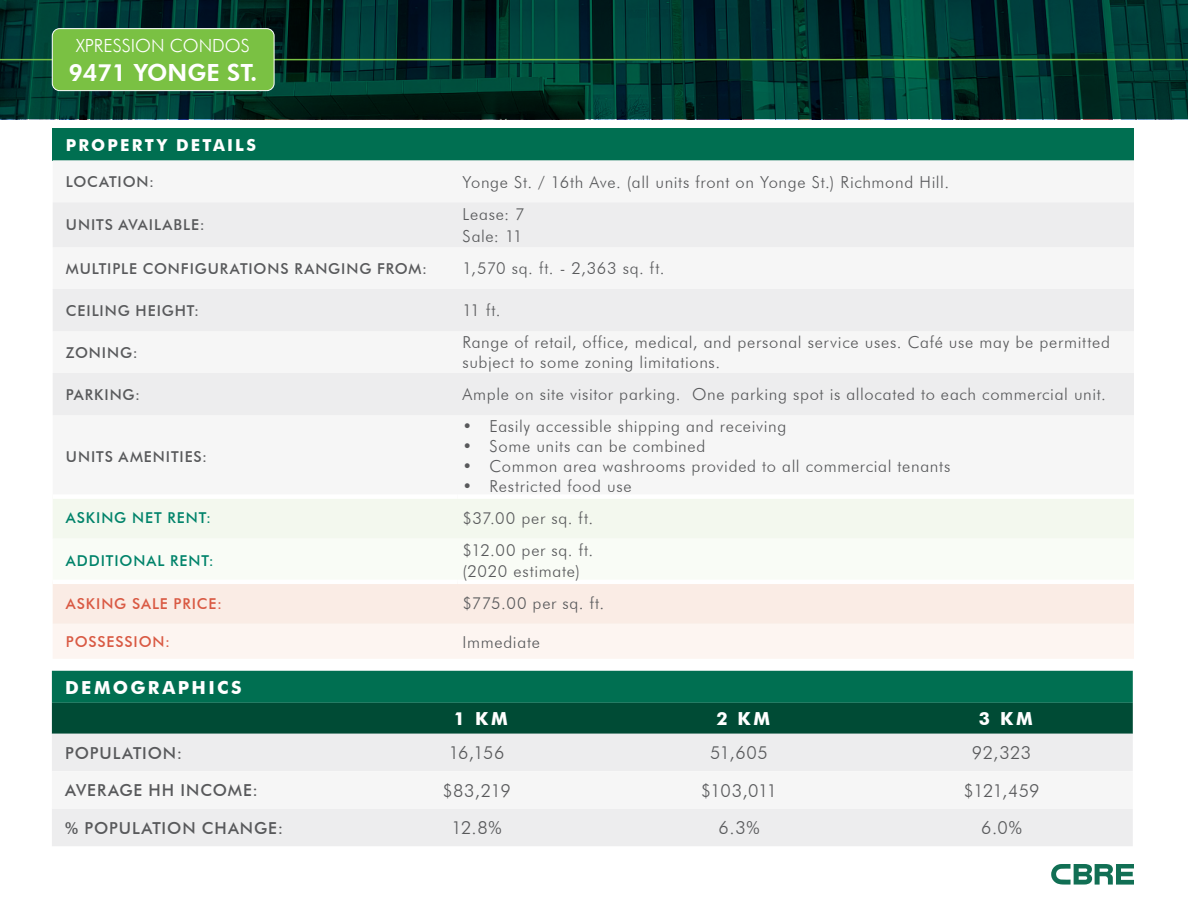
<style>
.page{position:relative;width:1188px;height:918px;background:#fff}
.page>*{position:absolute;margin:0;border:0;box-sizing:border-box;transform-origin:0 0}
.t1{font:800 23.7px "Futura BT";color:#fff}
.t2{font:300 18.15px "Futura BT";color:#fff}
.t3{font:300 18px "Futura BT";letter-spacing:-.02em;color:#58595b}
.t4{font:700 18px "Futura BT";letter-spacing:.13em;color:#fff}
.t5{font:300 16.5px/22.5px "Futura BT";letter-spacing:.04em;color:#58595b}
.t6{font:500 16.5px "Futura BT";letter-spacing:.055em;color:#58595b}
.t7{font:700 16.5px "Futura BT";letter-spacing:.135em;color:#fff}
.t8{font:500 15px "Futura BT";letter-spacing:.06em;color:#58595b}
.t9{font:500 15px "Futura BT";letter-spacing:.06em;color:#00836a}
.t10{font:500 15px "Futura BT";letter-spacing:.055em;color:#d95943}
</style>
<div class="page">
<svg style="left:1051px;top:864px;width:83px;height:21px"></svg>
<img style="left:0;top:0;width:1188px;height:119px">
<hr style="left:0;top:59px;width:1188px;height:1px;background:#7ac143">
<div style="left:52px;top:29px;width:222px;height:62px;background:#7ac143;border-radius:7px"></div>
<div style="left:52px;top:28px;width:223px;height:63px;border:1px solid #fff;border-radius:7px"></div>
<div style="left:53px;top:128px;width:1081px;height:32px;background:#006f51"></div>
<svg style="left:53px;top:202px;width:1081px;height:213px;fill:#ededee"></svg>
<div style="left:53px;top:499px;width:1081px;height:40px;background:#f3f8ee"></div>
<div style="left:53px;top:584px;width:1081px;height:40px;background:#faece5"></div>
<div style="left:53px;top:624px;width:1081px;height:35px;background:#fdf5f1"></div>
<svg style="left:52px;top:671px;width:1081px;height:63px;background:#025e44"></svg>
<div style="left:52px;top:734px;width:1081px;height:112px;background:#ededee"></div>
<div style="left:52px;top:771px;width:1081px;height:38px;background:#f6f6f6"></div>
<p class="t2" style="left:76px;top:35px;width:175px">XPRESSION CONDOS</p>
<h1 class="t1" style="left:68px;top:58px;width:191px">9471 YONGE ST.</h1>
<p class="t7" style="left:66px;top:135px;width:192px">PROPERTY DETAILS</p>
<p class="t8" style="left:66px;top:173px;width:90px">LOCATION:</p>
<p class="t5" style="left:463px;top:170px;width:488px">Yonge St. / 16th Ave. (all units front on Yonge St.) Richmond Hill.</p>
<p class="t8" style="left:66px;top:216px;width:140px">UNITS AVAILABLE:</p>
<p class="t5" style="left:463px;top:202px;width:64px">Lease: 7<br>Sale: 11</p>
<p class="t8" style="left:66px;top:259px;width:363px">MULTIPLE CONFIGURATIONS RANGING FROM:</p>
<p class="t5" style="left:463px;top:257px;width:203px">1,570 sq. ft. - 2,363 sq. ft.</p>
<p class="t8" style="left:66px;top:301px;width:135px">CEILING HEIGHT:</p>
<p class="t5" style="left:463px;top:299px;width:40px">11 ft.</p>
<p class="t8" style="left:66px;top:343px;width:73px">ZONING:</p>
<p class="t5" style="left:463px;top:332px;width:649px;line-height:19.8px">Range of retail, office, medical, and personal service uses. Café use may be permitted subject to some zoning limitations.</p>
<p class="t8" style="left:66px;top:385px;width:76px">PARKING:</p>
<p class="t5" style="left:463px;top:383px;width:645px">Ample on site visitor parking. One parking spot is allocated to each commercial unit.</p>
<p class="t8" style="left:66px;top:447px;width:143px">UNITS AMENITIES:</p>
<p class="t5" style="left:463px;top:415px;width:325px">• Easily accessible shipping and receiving</p>
<p class="t5" style="left:463px;top:435px;width:245px">• Some units can be combined</p>
<p class="t5" style="left:463px;top:455px;width:489px">• Common area washrooms provided to all commercial tenants</p>
<p class="t5" style="left:463px;top:475px;width:171px">• Restricted food use</p>
<p class="t9" style="left:66px;top:509px;width:147px">ASKING NET RENT:</p>
<p class="t5" style="left:463px;top:507px;width:132px">$37.00 per sq. ft.</p>
<p class="t9" style="left:66px;top:551px;width:149px">ADDITIONAL RENT:</p>
<p class="t5" style="left:463px;top:539px;width:132px;line-height:21px">$12.00 per sq. ft. (2020 estimate)</p>
<p class="t10" style="left:66px;top:594px;width:158px">ASKING SALE PRICE:</p>
<p class="t5" style="left:463px;top:592px;width:143px">$775.00 per sq. ft.</p>
<p class="t10" style="left:66px;top:633px;width:106px">POSSESSION:</p>
<p class="t5" style="left:463px;top:630px;width:79px">Immediate</p>
<p class="t4" style="left:65px;top:676px;width:178px">DEMOGRAPHICS</p>
<p class="t4" style="left:454px;top:708px;width:55px">1 KM</p>
<p class="t4" style="left:716px;top:708px;width:55px">2 KM</p>
<p class="t4" style="left:979px;top:708px;width:55px">3 KM</p>
<p class="t6" style="left:65px;top:743px;width:119px">POPULATION:</p>
<p class="t3" style="left:449px;top:742px;width:57px">16,156</p>
<p class="t3" style="left:710px;top:742px;width:59px">51,605</p>
<p class="t3" style="left:972px;top:742px;width:61px">92,323</p>
<p class="t6" style="left:65px;top:780px;width:194px">AVERAGE HH INCOME:</p>
<p class="t3" style="left:442px;top:780px;width:70px">$83,219</p>
<p class="t3" style="left:701px;top:780px;width:78px">$103,011</p>
<p class="t3" style="left:964px;top:780px;width:77px">$121,459</p>
<p class="t6" style="left:65px;top:818px;width:220px">% POPULATION CHANGE:</p>
<p class="t3" style="left:451px;top:817px;width:52px">12.8%</p>
<p class="t3" style="left:719px;top:817px;width:42px">6.3%</p>
<p class="t3" style="left:981px;top:817px;width:42px">6.0%</p>
</div>
